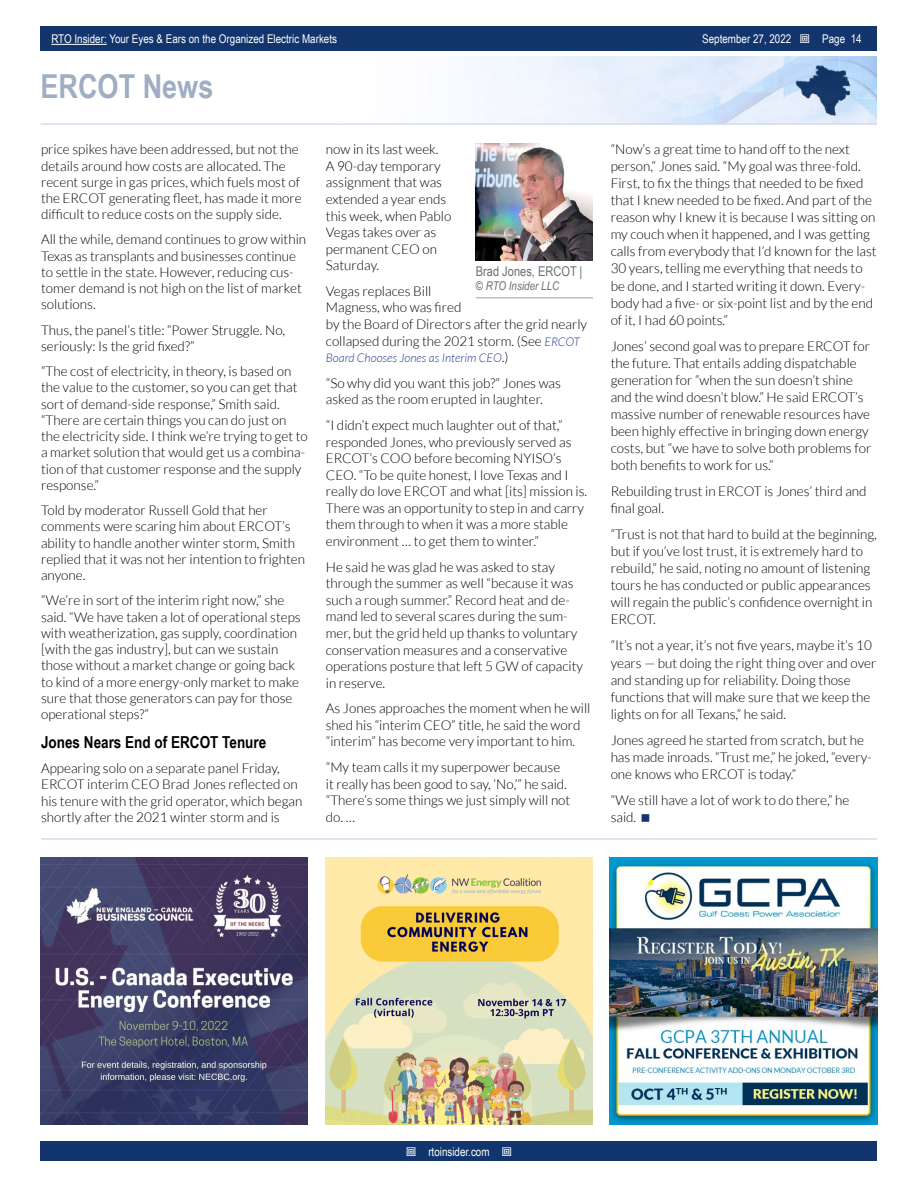
<style>
.page{position:relative;width:918px;height:1188px;background:#fff}
.page>*{position:absolute;margin:0;border:0;box-sizing:border-box;transform-origin:0 0}
.t1{font:700 33px "Arial Narrow";color:#a0aec4}
.t2{font:700 16.5px "Arial Narrow";color:#000}
.t3{font:300 13.5px/16.2px "Lato";color:#000}
.t4{font:13.5px "Arial Narrow";color:#6d6e71}
.t5{font:12px "Arial Narrow";color:#fff}
.t6{font:italic 300 12px "Lato";color:#25408f}
.t7{font:italic 12px "Arial Narrow";color:#6d6e71}
.s1{font-style:italic;font-size:12px;color:#25408f}
.s2{font-style:normal;font-size:13.5px;color:#000}
</style>
<div class="page">
<div style="left:41px;top:1142px;width:836px;height:19px;background:#11356c"></div>
<div style="left:41px;top:27px;width:836px;height:24px;background:#11356c"></div>
<hr style="left:51px;top:44px;width:56px;height:1px;background:#fff">
<img style="left:474px;top:56px;width:403px;height:67px">
<hr style="left:40px;top:123px;width:837px;height:2px;background:#d6deec">
<hr style="left:41px;top:838px;width:836px;height:2px;background:#d6deec">
<img style="left:40px;top:857px;width:268px;height:267px">
<img style="left:610px;top:857px;width:267px;height:267px">
<img style="left:326px;top:857px;width:267px;height:267px">
<img style="left:475px;top:143px;width:118px;height:117px">
<hr style="left:476px;top:297px;width:117px;height:2px;background:#bfbfbf">
<p class="t5" style="left:51px;top:30px;width:287px">RTO Insider: Your Eyes &amp; Ears on the Organized Electric Markets</p>
<p class="t5" style="left:702px;top:30px;width:91px">September 27, 2022</p>
<p class="t5" style="left:822px;top:30px;width:41px">Page 14</p>
<h1 class="t1" style="left:40px;top:61px;width:174px">ERCOT News</h1>
<p class="t3" style="left:41px;top:141px;width:262px">price spikes have been addressed, but not the details around how costs are allocated. The recent surge in gas prices, which fuels most of the ERCOT generating fleet, has made it more difficult to reduce costs on the supply side.</p>
<p class="t3" style="left:41px;top:232px;width:267px">All the while, demand continues to grow within Texas as transplants and businesses continue to settle in the state. However, reducing cus&shy;tomer demand is not high on the list of market solutions.</p>
<p class="t3" style="left:41px;top:322px;width:246px">Thus, the panel’s title: “Power Struggle. No, seriously: Is the grid fixed?”</p>
<p class="t3" style="left:41px;top:363px;width:268px">“The cost of electricity, in theory, is based on the value to the customer, so you can get that sort of demand-side response,” Smith said. “There are certain things you can do just on the electricity side. I think we’re trying to get to a market solution that would get us a combina&shy;tion of that customer response and the supply response.”</p>
<p class="t3" style="left:41px;top:502px;width:266px">Told by moderator Russell Gold that her comments were scaring him about ERCOT’s ability to handle another winter storm, Smith replied that it was not her intention to frighten anyone.</p>
<p class="t3" style="left:41px;top:592px;width:261px">“We’re in sort of the interim right now,” she said. “We have taken a lot of operational steps with weatherization, gas supply, coordination [with the gas industry], but can we sustain those without a market change or going back to kind of a more energy-only market to make sure that those generators can pay for those operational steps?”</p>
<p class="t2" style="left:41px;top:730px;width:227px">Jones Nears End of ERCOT Tenure</p>
<p class="t3" style="left:41px;top:760px;width:263px">Appearing solo on a separate panel Friday, ERCOT interim CEO Brad Jones reflected on his tenure with the grid operator, which began shortly after the 2021 winter storm and is</p>
<p class="t3" style="left:326px;top:141px;width:127px;line-height:16.6px">now in its last week.<br>A 90-day temporary assignment that was extended a year ends this week, when Pablo<br>Vegas takes over as permanent CEO on<br>Saturday.</p>
<p class="t3" style="left:326px;top:283px;width:263px;line-height:16.6px">Vegas replaces Bill<br>Magness, who was fired<br>by the Board of Directors after the grid nearly collapsed during the 2021 storm. (See <span class="s1">ERCOT</span></p>
<p class="t6" style="left:326px;top:352px;width:184px">Board Chooses Jones as Interim CEO<span class="s2">.)</span></p>
<p class="t3" style="left:326px;top:375px;width:237px;line-height:16.6px">“So why did you want this job?” Jones was asked as the room erupted in laughter.</p>
<p class="t3" style="left:326px;top:417px;width:261px;line-height:16.6px">“I didn’t expect much laughter out of that,” responded Jones, who previously served as ERCOT’s COO before becoming NYISO’s CEO. “To be quite honest, I love Texas and I really do love ERCOT and what [its] mission is.<br>There was an opportunity to step in and carry them through to when it was a more stable environment … to get them to winter.”</p>
<p class="t3" style="left:326px;top:559px;width:259px;line-height:16.6px">He said he was glad he was asked to stay through the summer as well “because it was such a rough summer.” Record heat and de&shy;mand led to several scares during the sum&shy;mer, but the grid held up thanks to voluntary conservation measures and a conservative operations posture that left 5 GW of capacity in reserve.</p>
<p class="t3" style="left:326px;top:700px;width:266px;line-height:16.6px">As Jones approaches the moment when he will shed his “interim CEO” title, he said the word “interim” has become very important to him.</p>
<p class="t3" style="left:326px;top:759px;width:246px;line-height:16.6px">“My team calls it my superpower because it really has been good to say, ‘No,’” he said. “There’s some things we just simply will not do. …</p>
<p class="t4" style="left:476px;top:261px;width:108px">Brad Jones, ERCOT |</p>
<p class="t7" style="left:476px;top:278px;width:85px">© RTO Insider LLC</p>
<p class="t3" style="left:611px;top:141px;width:268px;line-height:17.1px">“Now’s a great time to hand off to the next person,” Jones said. “My goal was three-fold.<br>First, to fix the things that needed to be fixed that I knew needed to be fixed. And part of the reason why I knew it is because I was sitting on my couch when it happened, and I was getting calls from everybody that I’d known for the last 30 years, telling me everything that needs to be done, and I started writing it down. Every&shy;body had a five- or six-point list and by the end of it, I had 60 points.”</p>
<p class="t3" style="left:611px;top:337px;width:262px;line-height:17.1px">Jones’ second goal was to prepare ERCOT for the future. That entails adding dispatchable generation for “when the sun doesn’t shine and the wind doesn’t blow.” He said ERCOT’s massive number of renewable resources have been highly effective in bringing down energy costs, but “we have to solve both problems for both benefits to work for us.”</p>
<p class="t3" style="left:611px;top:483px;width:257px;line-height:17.1px">Rebuilding trust in ERCOT is Jones’ third and final goal.</p>
<p class="t3" style="left:611px;top:526px;width:268px;line-height:17.1px">“Trust is not that hard to build at the beginning, but if you’ve lost trust, it is extremely hard to rebuild,” he said, noting no amount of listening tours he has conducted or public appearances will regain the public’s confidence overnight in ERCOT.</p>
<p class="t3" style="left:611px;top:637px;width:267px;line-height:17.1px">“It’s not a year, it’s not five years, maybe it’s 10 years — but doing the right thing over and over and standing up for reliability. Doing those functions that will make sure that we keep the lights on for all Texans,” he said.</p>
<p class="t3" style="left:611px;top:731px;width:263px;line-height:17.1px">Jones agreed he started from scratch, but he has made inroads. “Trust me,” he joked, “every&shy;one knows who ERCOT is today.”</p>
<p class="t3" style="left:611px;top:792px;width:240px;line-height:17.1px">“We still have a lot of work to do there,” he said.</p>
<p class="t5" style="left:428px;top:1143px;width:63px">rtoinsider.com</p>
</div>
